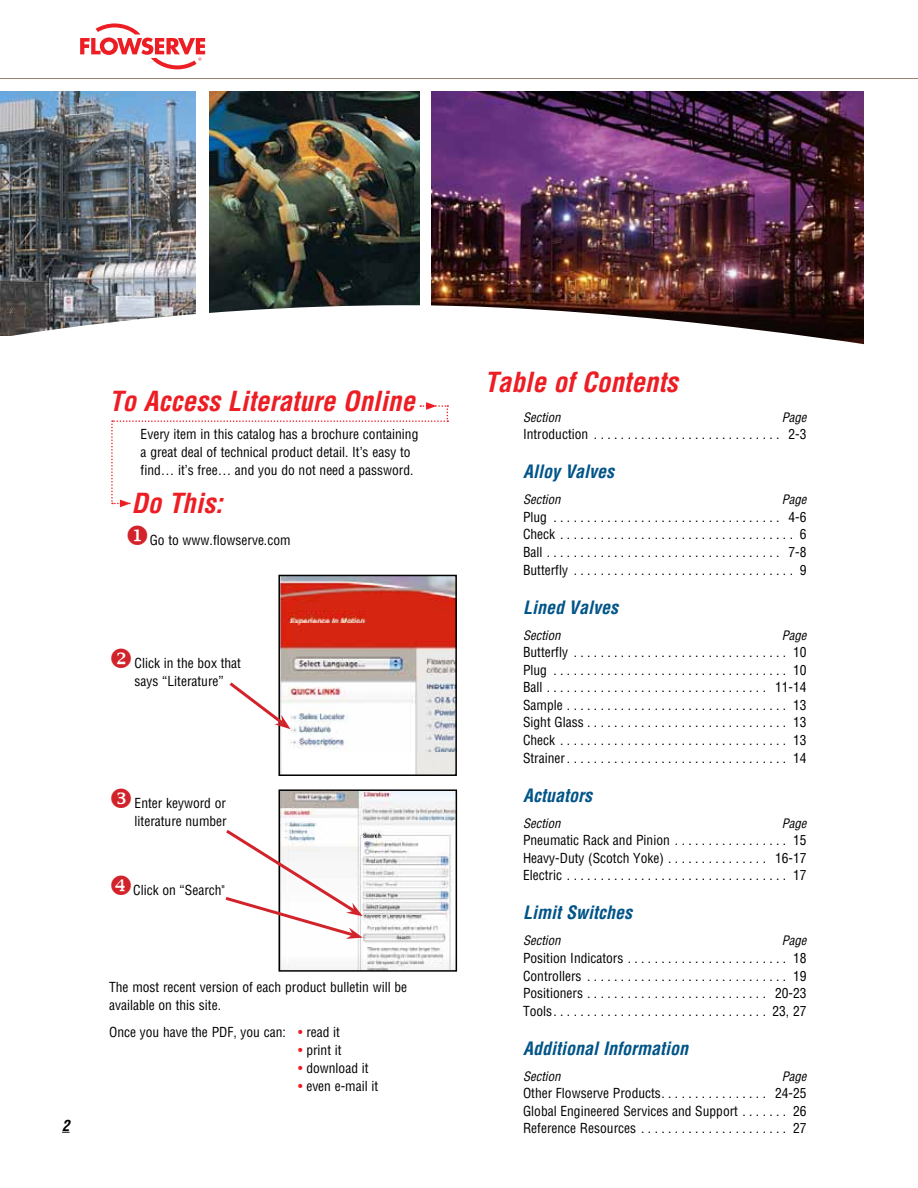
<style>
.page{position:relative;width:918px;height:1188px;background:#fff}
.page>*{position:absolute;margin:0;border:0;box-sizing:border-box;transform-origin:0 0}
.t1{font:italic 700 condensed 27px "Helvetica LT Std";color:#ed1d24}
.t2{font:italic 700 condensed 18px "Helvetica LT Std";color:#005488}
.t3{font:italic 700 condensed 15px "Helvetica LT Std";color:#000}
.t4{font:condensed 13.5px/17.5px "Helvetica LT Std";color:#000}
.t5{font:italic condensed 12.75px "Helvetica LT Std";color:#000}
.s1{color:#d2232a}
.s2{color:#ed1d24}
</style>
<div class="page">
<img style="left:210px;top:91px;width:209px;height:214px">
<img style="left:431px;top:91px;width:433px;height:214px">
<img style="left:0;top:91px;width:196px;height:214px">
<hr style="left:0;top:78px;width:918px;height:1px;background:#9b8175">
<svg style="left:80px;top:23px;width:125px;height:46px"></svg>
<svg style="left:0;top:305px;width:864px;height:40px"></svg>
<img style="left:282px;top:792px;width:172px;height:177px">
<div style="left:279px;top:789px;width:178px;height:183px;border:2px solid #000"></div>
<img style="left:281px;top:578px;width:173px;height:195px">
<div style="left:278px;top:575px;width:179px;height:201px;border:2px solid #000"></div>
<svg style="left:111px;top:402px;width:337px;height:105px"></svg>
<svg style="left:225px;top:827px;width:138px;height:112px"></svg>
<svg style="left:229px;top:679px;width:62px;height:50px"></svg>
<h1 class="t1" style="left:484px;top:365px;width:195px">Table of Contents</h1>
<h1 class="t1" style="left:109px;top:384px;width:307px">To Access Literature Online</h1>
<p class="t4" style="left:141px;top:425px;width:279px;line-height:18px">Every item in this catalog has a brochure containing a great deal of technical product detail. It’s easy to find… it’s free… and you do not need a password.</p>
<h1 class="t1" style="left:131px;top:486px;width:93px">Do This:</h1>
<p class="t4" style="left:126px;top:532px;width:166px"><span class="s1">◆</span>Go to www.flowserve. com</p>
<p class="t5" style="left:523px;top:409px;width:39px">Section</p>
<p class="t5" style="left:782px;top:409px;width:26px">Page</p>
<p class="t4" style="left:523px;top:425px;width:285px">Introduction . . . . . . . . . . . . . . . . . . . . . . . . . . . 2-3</p>
<h2 class="t2" style="left:523px;top:460px;width:92px">Alloy Valves</h2>
<p class="t5" style="left:523px;top:492px;width:39px">Section</p>
<p class="t5" style="left:782px;top:492px;width:26px">Page</p>
<p class="t4" style="left:523px;top:508px;width:285px;text-align:justify">Plug . . . . . . . . . . . . . . . . . . . . . . . . . . . . . . . . . 4-6<br>Check . . . . . . . . . . . . . . . . . . . . . . . . . . . . . . . . . . 6<br>Ball . . . . . . . . . . . . . . . . . . . . . . . . . . . . . . . . . . . 7-8<br>Butterfly . . . . . . . . . . . . . . . . . . . . . . . . . . . . . . . . 9</p>
<h2 class="t2" style="left:523px;top:596px;width:96px">Lined Valves</h2>
<p class="t5" style="left:523px;top:627px;width:39px">Section</p>
<p class="t5" style="left:782px;top:627px;width:26px">Page</p>
<p class="t4" style="left:523px;top:643px;width:285px;text-align:justify">Butterfly . . . . . . . . . . . . . . . . . . . . . . . . . . . . . . . 10<br>Plug . . . . . . . . . . . . . . . . . . . . . . . . . . . . . . . . . . 10<br>Ball . . . . . . . . . . . . . . . . . . . . . . . . . . . . . . . . . 11-14<br>Sample . . . . . . . . . . . . . . . . . . . . . . . . . . . . . . . . 13<br>Sight Glass . . . . . . . . . . . . . . . . . . . . . . . . . . . . . 13<br>Check . . . . . . . . . . . . . . . . . . . . . . . . . . . . . . . . . 13<br>Strainer . . . . . . . . . . . . . . . . . . . . . . . . . . . . . . . . 14</p>
<h2 class="t2" style="left:523px;top:784px;width:70px">Actuators</h2>
<p class="t5" style="left:523px;top:815px;width:39px">Section</p>
<p class="t5" style="left:782px;top:815px;width:26px">Page</p>
<p class="t4" style="left:523px;top:831px;width:285px;text-align:justify">Pneumatic Rack and Pinion . . . . . . . . . . . . . . . . 15<br>Heavy-Duty (Scotch Yoke) . . . . . . . . . . . . . . . 16-17<br>Electric . . . . . . . . . . . . . . . . . . . . . . . . . . . . . . . . 17</p>
<h2 class="t2" style="left:523px;top:902px;width:110px">Limit Switches</h2>
<p class="t5" style="left:523px;top:933px;width:39px">Section</p>
<p class="t5" style="left:782px;top:933px;width:26px">Page</p>
<p class="t4" style="left:523px;top:949px;width:285px;text-align:justify">Position Indicators . . . . . . . . . . . . . . . . . . . . . . . 18<br>Controllers . . . . . . . . . . . . . . . . . . . . . . . . . . . . . 19<br>Positioners . . . . . . . . . . . . . . . . . . . . . . . . . . . 20-23<br>Tools . . . . . . . . . . . . . . . . . . . . . . . . . . . . . . . 23, 27</p>
<h2 class="t2" style="left:523px;top:1037px;width:166px">Additional Information</h2>
<p class="t5" style="left:523px;top:1068px;width:39px">Section</p>
<p class="t5" style="left:782px;top:1068px;width:26px">Page</p>
<p class="t4" style="left:523px;top:1085px;width:285px">Other Flowserve Products . . . . . . . . . . . . . . . . 24-25<br>Global Engineered Services and Support . . . . . . 26</p>
<p class="t4" style="left:135px;top:654px;width:108px;line-height:18px;text-indent:-26px"><span class="s1">❖</span>Click in the box that says “Literature”</p>
<p class="t4" style="left:135px;top:794px;width:94px;line-height:18px">Enter keyword or literature number</p>
<p class="t4" style="left:133px;top:881px;width:93px">Click on “Search"</p>
<p class="t4" style="left:109px;top:978px;width:300px;line-height:18px">The most recent version of each product bulletin will be available on this site.</p>
<p class="t4" style="left:109px;top:1023px;width:232px">Once you have the PDF, you can: <span class="s2">•</span> read it</p>
<p class="t4" style="left:298px;top:1041px;width:45px"><span class="s2">•</span> print it</p>
<p class="t4" style="left:298px;top:1059px;width:72px"><span class="s2">•</span> download it</p>
<p class="t4" style="left:298px;top:1077px;width:82px"><span class="s2">•</span> even e-mail it</p>
<p class="t3" style="left:62px;top:1116px;width:9px">2</p>
<p class="t4" style="left:523px;top:1120px;width:285px">Reference Resources . . . . . . . . . . . . . . . . . . . . . 27</p>
</div>
